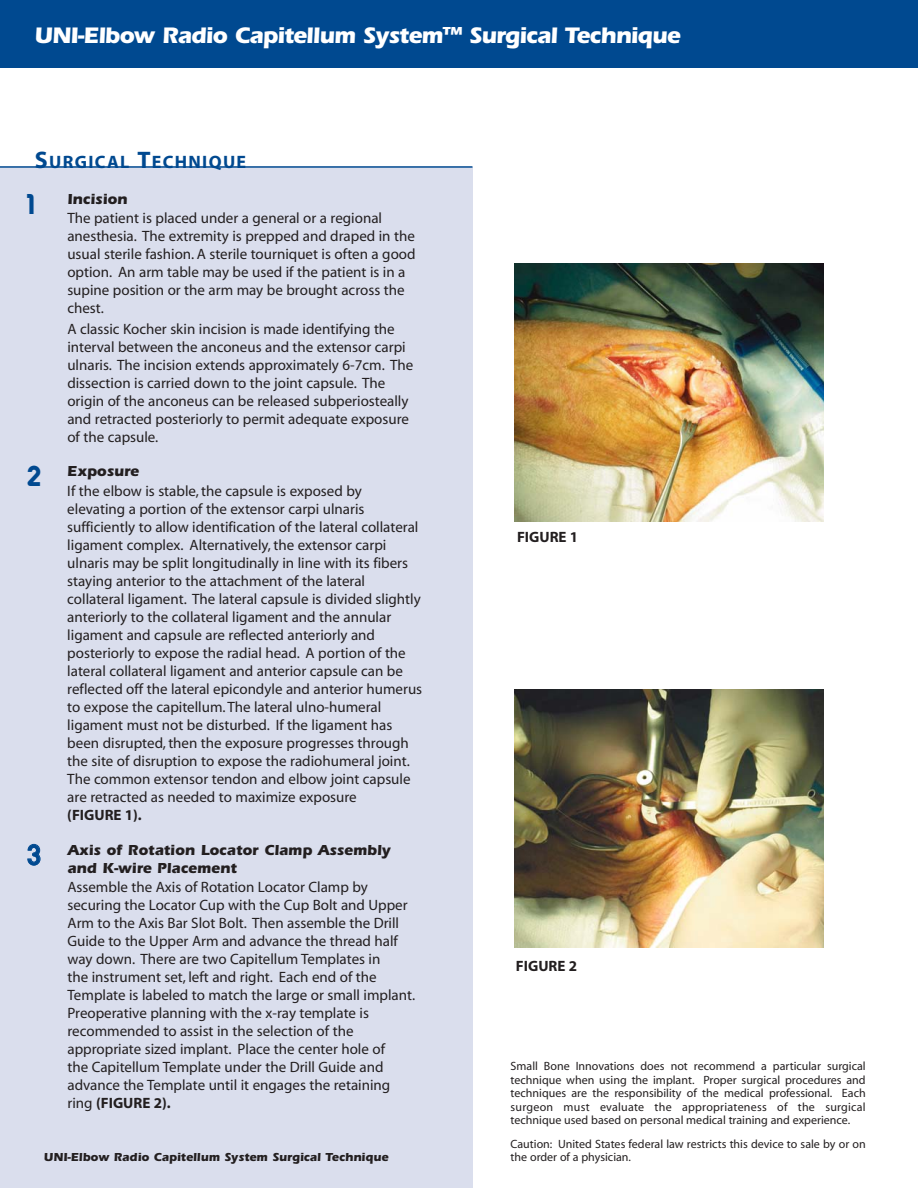
<style>
.page{position:relative;width:918px;height:1188px;background:#fff}
.page>*{position:absolute;margin:0;border:0;box-sizing:border-box;transform-origin:0 0}
.t1{font:700 30px "Horatio D";color:#004990}
.t2{font:700 23.25px "Itc Eras";letter-spacing:-.035em;color:#fff}
.t3{font:700 18px "Myriad";letter-spacing:.075em;color:#004990}
.t4{font:15px/18px "Myriad";color:#231f20}
.t5{font:700 15px/18px "Itc Eras";color:#231f20}
.t6{font:700 15px "Myriad";color:#231f20}
.t7{font:12px/13.5px "Myriad";color:#231f20;text-align:justify}
.t8{font:700 12px "Itc Eras";color:#231f20}
.s1{font-size:19.5px}
.s2{font-size:24px}
.s3{font-family:"Horatio D";font-weight:500;font-size:30px;color:#004990}
.s4{font-weight:700}
</style>
<div class="page">
<div style="left:0;top:0;width:918px;height:68px;background:#004990"></div>
<div style="left:0;top:167px;width:472px;height:1021px;background:#dadeed"></div>
<hr style="left:0;top:166px;width:472px;height:2px;background:#004990">
<img style="left:514px;top:263px;width:310px;height:258px">
<img style="left:514px;top:689px;width:310px;height:258px">
<h2 class="t2" style="left:34px;top:27px;width:648px">UNI-Elbow Radio Capitellum System<span class="s1">™</span> Surgical Technique</h2>
<p class="t3" style="left:35px;top:155px;width:213px"><span class="s2">S</span>URGICAL <span class="s2">T</span>ECHNIQUE</p>
<p class="t5" style="left:67px;top:192px;width:62px">Incision</p>
<p class="t4" style="left:67px;top:210px;width:350px">The patient is placed under a general or a regional anesthesia. The extremity is prepped and draped in the usual sterile fashion. A sterile tourniquet is often a good option. An arm table may be used if the patient is in a supine position or the arm may be brought across the chest.</p>
<p class="t4" style="left:67px;top:321px;width:347px">A classic Kocher skin incision is made identifying the interval between the anconeus and the extensor carpi ulnaris. The incision extends approximately 6-7cm. The dissection is carried down to the joint capsule. The origin of the anconeus can be released subperiosteally and retracted posteriorly to permit adequate exposure of the capsule.</p>
<p class="t5" style="left:67px;top:464px;width:73px">Exposure</p>
<p class="t4" style="left:67px;top:483px;width:356px">If the elbow is stable, the capsule is exposed by elevating a portion of the extensor carpi ulnaris sufficiently to allow identification of the lateral collateral ligament complex. Alternatively, the extensor carpi ulnaris may be split longitudinally in line with its fibers staying anterior to the attachment of the lateral collateral ligament. The lateral capsule is divided slightly anteriorly to the collateral ligament and the annular ligament and capsule are reflected anteriorly and posteriorly to expose the radial head. A portion of the lateral collateral ligament and anterior capsule can be reflected off the lateral epicondyle and anterior humerus to expose the capitellum. The lateral ulno-humeral ligament must not be disturbed. If the ligament has been disrupted, then the exposure progresses through the site of disruption to expose the radiohumeral joint.<br>The common extensor tendon and elbow joint capsule are retracted as needed to maximize exposure</p>
<p class="t6" style="left:67px;top:809px;width:76px">(FIGURE 1).</p>
<p class="t5" style="left:68px;top:842px;width:325px;text-indent:-40px"><span class="s3">3</span> Axis of Rotation Locator Clamp Assembly and K-wire Placement</p>
<p class="t4" style="left:68px;top:879px;width:349px">Assemble the Axis of Rotation Locator Clamp by securing the Locator Cup with the Cup Bolt and Upper Arm to the Axis Bar Slot Bolt. Then assemble the Drill Guide to the Upper Arm and advance the thread half way down. There are two Capitellum Templates in<br>the instrument set, left and right. Each end of the Template is labeled to match the large or small implant.<br>Preoperative planning with the x-ray template is recommended to assist in the selection of the appropriate sized implant. Place the center hole of<br>the Capitellum Template under the Drill Guide and advance the Template until it engages the retaining ring <span class="s4">(FIGURE 2).</span></p>
<h1 class="t1" style="left:27px;top:193px;width:9px">1</h1>
<h1 class="t1" style="left:27px;top:464px;width:15px">2</h1>
<p class="t8" style="left:44px;top:1153px;width:346px">UNI-Elbow Radio Capitellum System Surgical Technique</p>
<p class="t6" style="left:517px;top:532px;width:63px">FIGURE 1</p>
<p class="t6" style="left:516px;top:960px;width:63px">FIGURE 2</p>
<p class="t7" style="left:511px;top:1060px;width:357px">Small Bone Innovations does not recommend a particular surgical technique when using the implant. Proper surgical procedures and techniques are the responsibility of the medical professional. Each surgeon must evaluate the appropriateness of the surgical technique used based on personal medical training and experience.</p>
<p class="t7" style="left:511px;top:1138px;width:357px">Caution: United States federal law restricts this device to sale by or on the order of a physician.</p>
</div>
